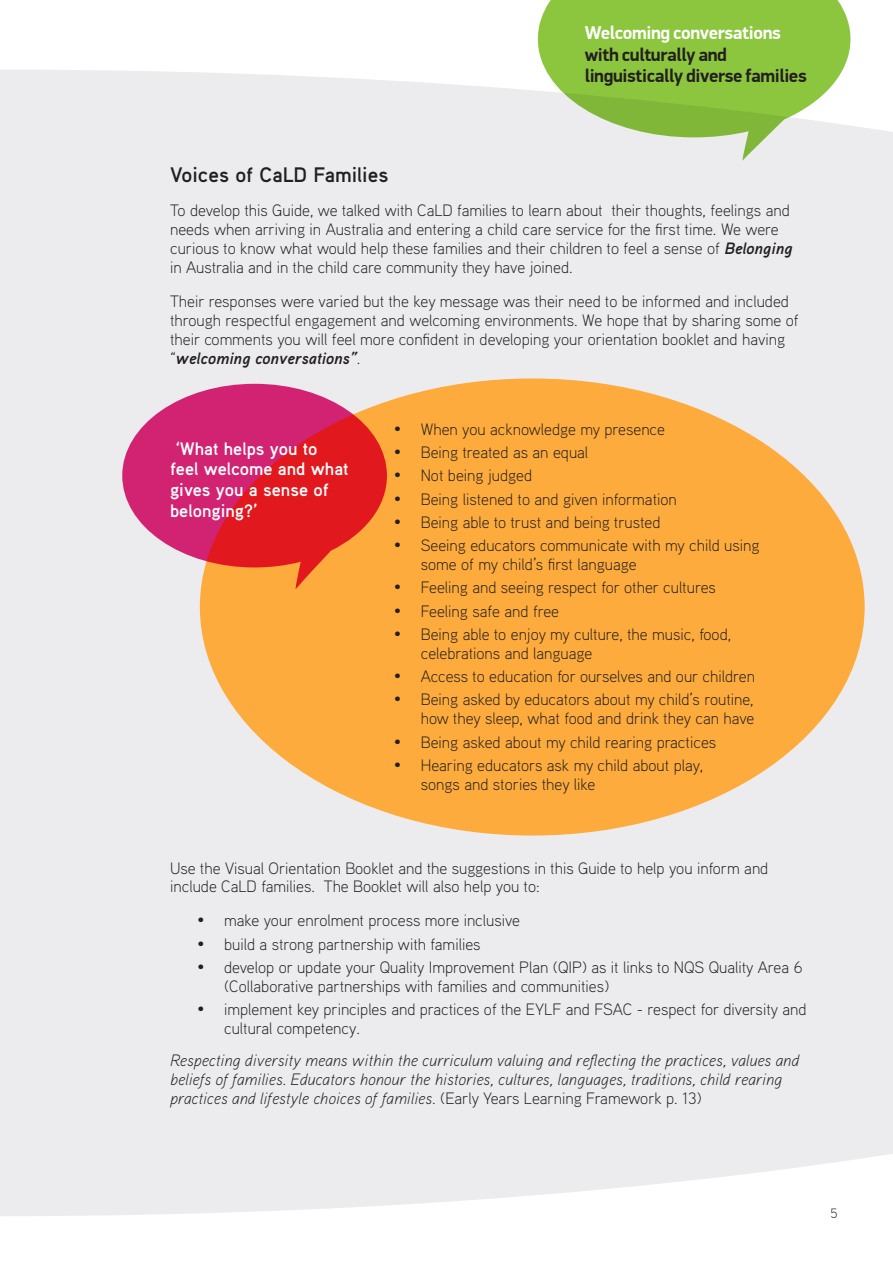
<style>
.page{position:relative;width:893px;height:1263px;background:#fff}
.page>*{position:absolute;margin:0;border:0;box-sizing:border-box;transform-origin:0 0}
.t1{font:700 21px "Aaux Pro";color:#231f20}
.t2{font:700 18.6px/21.3px "Din Display Pro PF";letter-spacing:-.02em;color:#231f20}
.t3{font:700 18.6px "Din Display Pro PF";letter-spacing:-.02em;color:#fff}
.t4{font:700 18px/20.7px "Aaux Pro";color:#fff}
.t5{font:300 16.5px/19px "Aaux Pro";color:#231f20}
.t6{font:italic 300 16.5px/18.9px "Aaux Pro";color:#231f20}
.t7{font:300 13.5px "Aaux Pro";color:#231f20}
.s1{font-weight:700;font-style:italic}
.s2{font-style:normal}
</style>
<div class="page">
<div style="left:0;top:70px;width:893px;height:459px;background:#ececee"></div>
<div style="left:0;top:529px;width:893px;height:687px;background:#ececee"></div>
<svg style="left:538px;top:0;width:312px;height:162px;background:#a6cf70"></svg>
<div style="left:200px;top:378px;width:665px;height:457px;background:#fdab3d;border-radius:50%"></div>
<svg style="left:122px;top:384px;width:265px;height:207px;background:#e05164"></svg>
<p class="t3" style="left:585px;top:22px;width:198px">Welcoming conversations</p>
<p class="t2" style="left:585px;top:44px;width:223px">with culturally and linguistically diverse families</p>
<p class="t1" style="left:170px;top:161px;width:220px">Voices of CaLD Families</p>
<p class="t5" style="left:170px;top:200px;width:624px">To develop this Guide, we talked with CaLD families to learn about their thoughts, feelings and needs when arriving in Australia and entering a child care service for the first time. We were curious to know what would help these families and their children to feel a sense of <span class="s1">Belonging </span>in Australia and in the child care community they have joined.</p>
<p class="t5" style="left:170px;top:291px;width:630px">Their responses were varied but the key message was their need to be informed and included through respectful engagement and welcoming environments. We hope that by sharing some of their comments you will feel more confident in developing your orientation booklet and having “<span class="s1">welcoming conversations”</span>.</p>
<p class="t4" style="left:170px;top:437px;width:180px">‘What helps you to<br>feel welcome and what gives you a sense of belonging?’</p>
<p class="t5" style="left:394px;top:419px;width:273px">• When you acknowledge my presence</p>
<p class="t5" style="left:394px;top:442px;width:196px">• Being treated as an equal</p>
<p class="t5" style="left:394px;top:466px;width:140px">• Not being judged</p>
<p class="t5" style="left:394px;top:489px;width:285px">• Being listened to and given information</p>
<p class="t5" style="left:394px;top:512px;width:268px">• Being able to trust and being trusted</p>
<p class="t5" style="left:421px;top:535px;width:340px;text-indent:-27px">• Seeing educators communicate with my child using some of my child’s first language</p>
<p class="t5" style="left:394px;top:578px;width:324px">• Feeling and seeing respect for other cultures</p>
<p class="t5" style="left:394px;top:601px;width:167px">• Feeling safe and free</p>
<p class="t5" style="left:421px;top:624px;width:312px;text-indent:-27px">• Being able to enjoy my culture, the music, food, celebrations and language</p>
<p class="t5" style="left:394px;top:666px;width:363px">• Access to education for ourselves and our children</p>
<p class="t5" style="left:394px;top:690px;width:362px;text-align:right">• Being asked by educators about my child’s routine, how they sleep, what food and drink they can have</p>
<p class="t5" style="left:394px;top:732px;width:324px">• Being asked about my child rearing practices</p>
<p class="t5" style="left:421px;top:755px;width:284px;text-indent:-27px">• Hearing educators ask my child about play, songs and stories they like</p>
<p class="t5" style="left:170px;top:858px;width:600px">Use the Visual Orientation Booklet and the suggestions in this Guide to help you inform and include CaLD families. The Booklet will also help you to:</p>
<p class="t5" style="left:197px;top:911px;width:324px">• make your enrolment process more inclusive</p>
<p class="t5" style="left:197px;top:934px;width:285px">• build a strong partnership with families</p>
<p class="t5" style="left:224px;top:957px;width:580px;text-indent:-27px">• develop or update your Quality Improvement Plan (QIP) as it links to NQS Quality Area 6 (Collaborative partnerships with families and communities)</p>
<p class="t5" style="left:224px;top:999px;width:584px;text-indent:-27px">• implement key principles and practices of the EYLF and FSAC - respect for diversity and cultural competency.</p>
<p class="t6" style="left:170px;top:1050px;width:631px">Respecting diversity means within the curriculum valuing and reflecting the practices, values and beliefs of families. Educators honour the histories, cultures, languages, traditions, child rearing practices and lifestyle choices of families<span class="s2">. (Early Years Learning Framework p. 13)</span></p>
<p class="t7" style="left:831px;top:1205px;width:9px">5</p>
</div>
